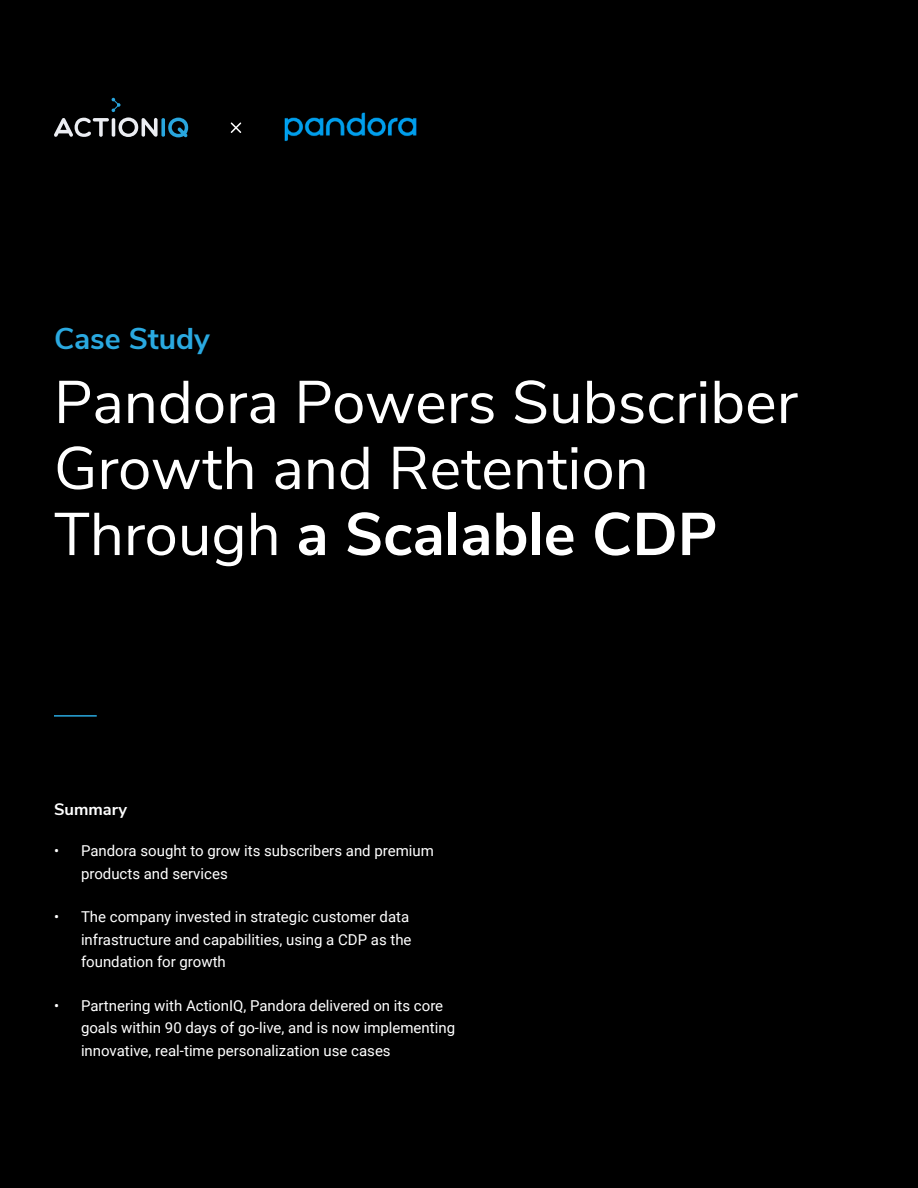
<style>
.page{position:relative;width:918px;height:1188px;background:#000}
.page>*{position:absolute;margin:0;border:0;box-sizing:border-box;transform-origin:0 0}
.t1{font:60px/66px "Nunito Sans";color:#fff}
.t2{font:700 30px "Nunito Sans";color:#2aa9e0}
.t3{font:700 16.5px "Nunito Sans";color:#fff}
.t4{font:15px/22.5px "Roboto";color:#fff}
.s1{font-weight:700}
</style>
<div class="page">
<svg style="left:231px;top:122px;width:10px;height:11px"></svg>
<hr style="left:54px;top:715px;width:43px;height:2px;background:#2aa9e0">
<svg style="left:54px;top:98px;width:135px;height:40px"></svg>
<img style="left:284px;top:112px;width:133px;height:30px">
<h2 class="t2" style="left:54px;top:317px;width:158px">Case Study</h2>
<h1 class="t1" style="left:54px;top:366px;width:745px">Pandora Powers Subscriber<br>Growth and Retention<br>Through <span class="s1">a Scalable CDP</span></h1>
<p class="t3" style="left:54px;top:797px;width:75px">Summary</p>
<p class="t4" style="left:81px;top:839px;width:354px;text-indent:-27px">• Pandora sought to grow its subscribers and premium products and services</p>
<p class="t4" style="left:81px;top:905px;width:332px;text-indent:-27px">• The company invested in strategic customer data infrastructure and capabilities, using a CDP as the foundation for growth</p>
<p class="t4" style="left:81px;top:994px;width:376px;text-indent:-27px">• Partnering with ActionIQ, Pandora delivered on its core goals within 90 days of go-live, and is now implementing innovative, real-time personalization use cases</p>
</div>
